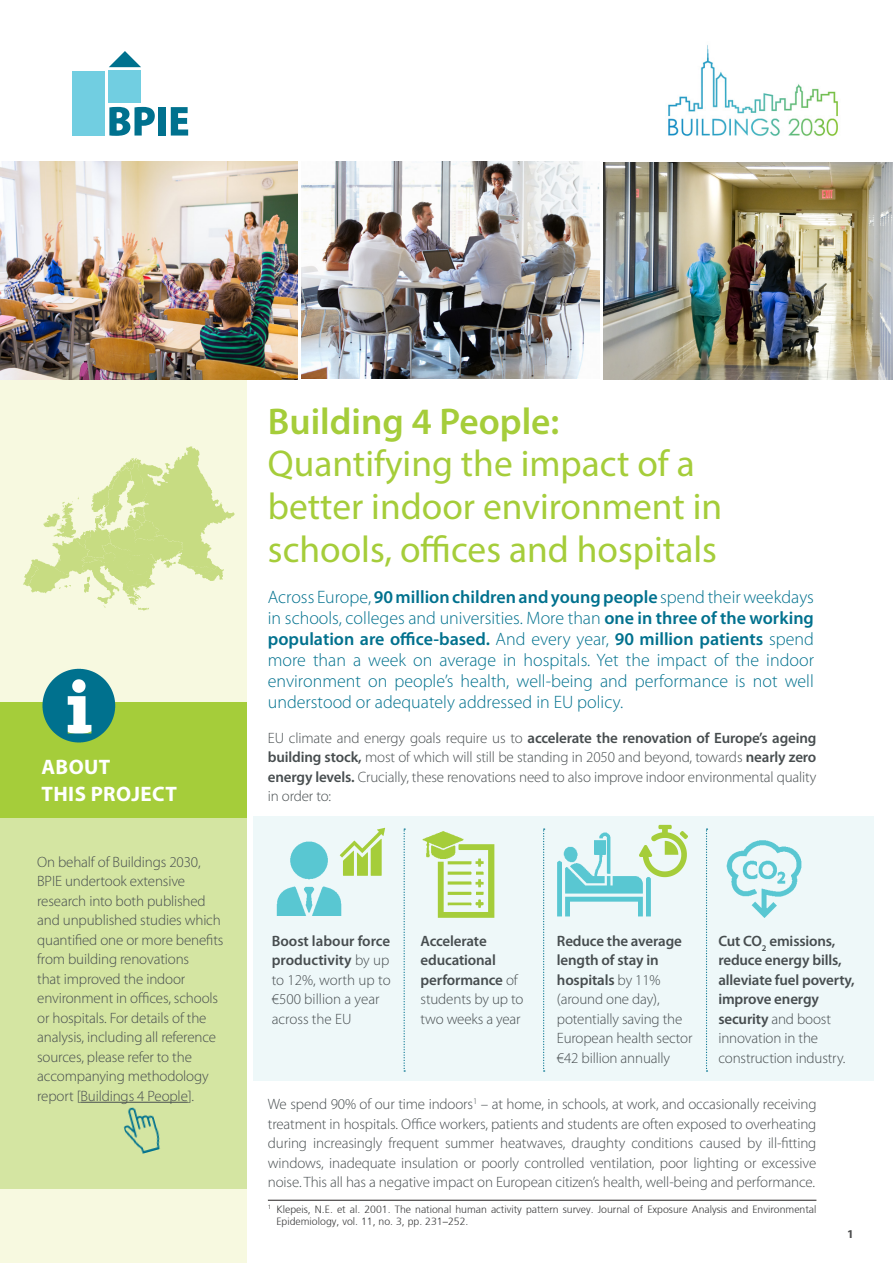
<style>
.page{position:relative;width:893px;height:1263px;background:#fff}
.page>*{position:absolute;margin:0;border:0;box-sizing:border-box;transform-origin:0 0}
.TITEL{font:37.35px/42.8px "Myriad Pro";color:#a5cd3a}
.TITEL-2{font:700 21px "Myriad Pro";letter-spacing:.02em;color:#fff}
.ondertitel{font:300 18px/21px "Myriad Pro";color:#00718e;text-align:justify}
.BROOD{font:300 15px/19.5px "Myriad Pro";letter-spacing:-.01em;color:#474d4f}
.BROOD-2{font:600 15px/19.5px "Myriad Pro";letter-spacing:-.01em;color:#474d4f}
.t1{font:700 12px "Myriad Pro";color:#4b4c4d}
.FOOTNOTE{font:300 10.5px/12.6px "Frutiger";color:#3e3e3f}
.s1{font-weight:600}
.s2{font-weight:300}
</style>
<div class="page">
<div style="left:0;top:379px;width:247px;height:884px;background:#f7f9e0"></div>
<div style="left:0;top:792px;width:247px;height:396px;background:#d4e5a2"></div>
<div style="left:109px;top:71px;width:32px;height:32px;background:#71cee1"></div>
<svg style="left:109px;top:51px;width:32px;height:16px"></svg>
<svg style="left:109px;top:107px;width:46px;height:29px"></svg>
<div style="left:158px;top:107px;width:8px;height:29px;background:#00718e"></div>
<svg style="left:171px;top:107px;width:17px;height:29px"></svg>
<div style="left:72px;top:71px;width:33px;height:65px;background:#71cee1"></div>
<img style="left:668px;top:45px;width:170px;height:92px">
<hr style="left:81px;top:1102px;width:107px;height:1px;background:#474d4f">
<hr style="left:268px;top:1200px;width:548px;height:1px;background:#231f20">
<div style="left:0;top:702px;width:247px;height:116px;background:#a5cd3a"></div>
<img style="left:42px;top:668px;width:74px;height:75px">
<svg style="left:23px;top:446px;width:212px;height:165px"></svg>
<img style="left:0;top:162px;width:298px;height:217px">
<img style="left:301px;top:162px;width:298px;height:217px">
<img style="left:603px;top:162px;width:290px;height:218px">
<div style="left:253px;top:816px;width:620px;height:265px;background:#eef8f9"></div>
<img style="left:276px;top:841px;width:66px;height:75px">
<img style="left:335px;top:827px;width:50px;height:52px">
<img style="left:422px;top:831px;width:73px;height:87px">
<img style="left:557px;top:832px;width:94px;height:85px">
<img style="left:726px;top:840px;width:76px;height:78px">
<img style="left:614px;top:825px;width:94px;height:52px">
<svg style="left:404px;top:828px;width:1px;height:243px"></svg>
<svg style="left:543px;top:828px;width:2px;height:243px"></svg>
<svg style="left:706px;top:828px;width:1px;height:243px"></svg>
<img style="left:118px;top:1101px;width:49px;height:53px">
<p class="TITEL-2" style="left:41px;top:753px;width:71px">ABOUT</p>
<p class="TITEL-2" style="left:41px;top:781px;width:137px">THIS PROJECT</p>
<p class="BROOD" style="left:37px;top:852px;width:188px">On behalf of Buildings 2030,<br>BPIE undertook extensive research into both published and unpublished studies which quantified one or more benefits from building renovations<br>that improved the indoor environment in offices, schools or hospitals. For details of the analysis, including all reference sources, please refer to the accompanying methodology report [Buildings 4 People].</p>
<p class="TITEL" style="left:268px;top:399px;width:456px"><span class="s1">Building 4 People:<br></span>Quantifying the impact of a better indoor environment in schools, offices and hospitals</p>
<p class="ondertitel" style="left:268px;top:586px;width:548px">Across Europe, <span class="s1">90 million children and young people</span> spend their weekdays in schools, colleges and universities. More than <span class="s1">one in three of the working population are office-based.</span> And every year, <span class="s1">90 million patients</span> spend more than a week on average in hospitals. Yet the impact of the indoor environment on people’s health, well-being and performance is not well understood or adequately addressed in EU policy.</p>
<p class="BROOD" style="left:268px;top:728px;width:550px;text-align:justify">EU climate and energy goals require us to <span class="s1">accelerate the renovation of Europe’s ageing building stock,</span> most of which will still be standing in 2050 and beyond, towards <span class="s1">nearly zero energy levels.</span> Crucially, these renovations need to also improve indoor environmental quality in order to:</p>
<p class="BROOD" style="left:272px;top:931px;width:120px"><span class="s1">Boost labour force productivity</span> by up to 12%, worth up to €500 billion a year across the EU</p>
<p class="BROOD-2" style="left:421px;top:931px;width:104px">Accelerate educational performance <span class="s2">of students by up to two weeks a year</span></p>
<p class="BROOD" style="left:557px;top:931px;width:137px"><span class="s1">Reduce the average length of stay in hospitals</span> by 11% (around one day), potentially saving the<br>European health sector €42 billion annually</p>
<p class="BROOD-2" style="left:718px;top:931px;width:138px">Cut CO<sub>2</sub> emissions, reduce energy bills, alleviate fuel poverty, improve energy security <span class="s2">and boost innovation in the construction industry.</span></p>
<p class="BROOD" style="left:268px;top:1094px;width:550px;text-align:justify">We spend 90% of our time indoors<sup>1</sup> – at home, in schools, at work, and occasionally receiving treatment in hospitals. Office workers, patients and students are often exposed to overheating during increasingly frequent summer heatwaves, draughty conditions caused by ill-fitting windows, inadequate insulation or poorly controlled ventilation, poor lighting or excessive noise. This all has a negative impact on European citizen’s health, well-being and performance.</p>
<p class="FOOTNOTE" style="left:276px;top:1203px;width:542px;text-indent:-9px"><sup>1</sup> Klepeis, N.E. et al. 2001. The national human activity pattern survey. Journal of Exposure Analysis and Environmental<br>Epidemiology, vol. 11, no. 3, pp. 231–252.</p>
<p class="t1" style="left:847px;top:1226px;width:8px">1</p>
</div>
